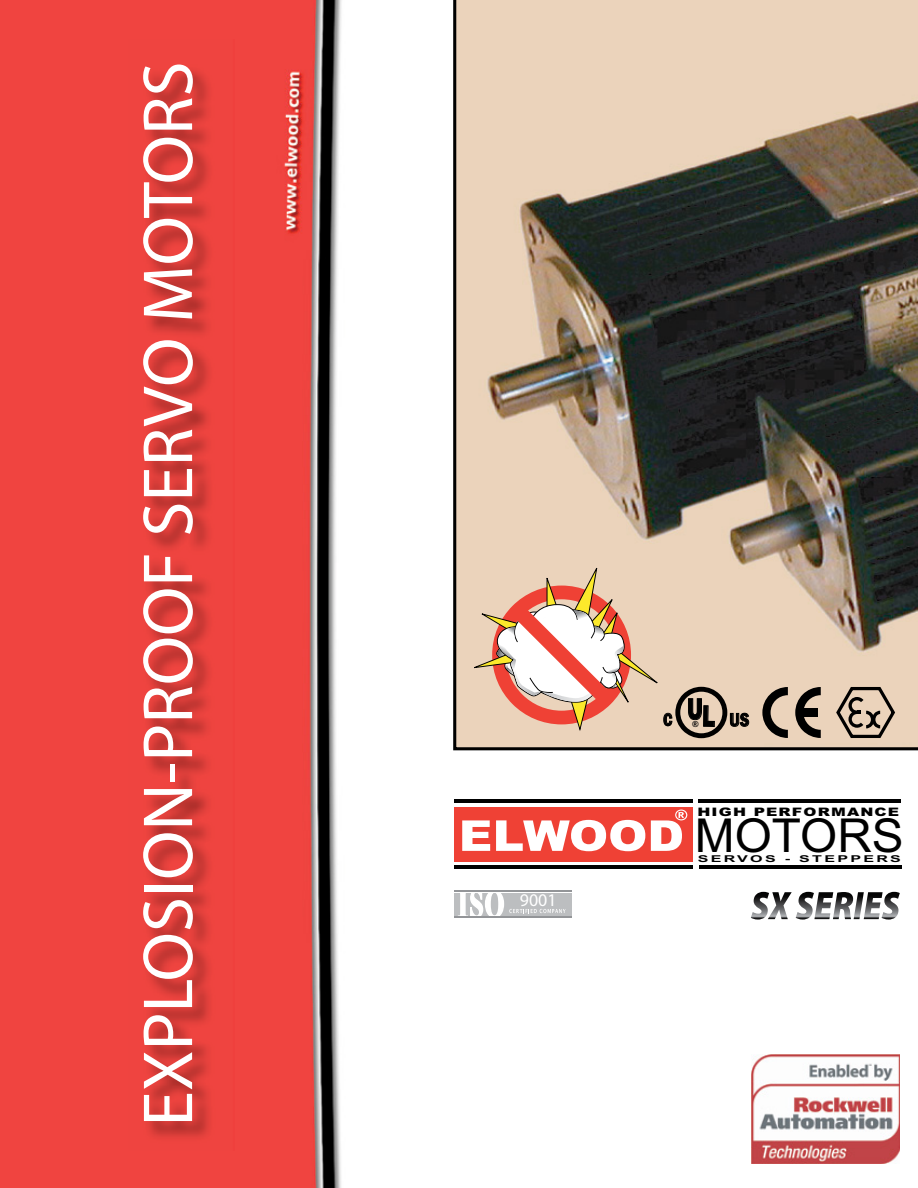
<style>
.page{position:relative;width:918px;height:1188px;background:#fff}
.page>*{position:absolute;margin:0;border:0;box-sizing:border-box;transform-origin:0 0}
.t1{font:71.4px "Myriad";color:#fff}
.t2{font:46.8px "Arial";color:#000}
.t3{font:600 condensed 19.2px "Franklin Gothic";color:#000;scale:.95 1}
.t4{font:600 condensed 18.15px "Franklin Gothic";color:#000;scale:.93 1}
.t5{font:17.85px "Myriad";color:#fff}
.t6{font:900 11.7px "Arial";letter-spacing:.075em;color:#000;scale:1.34 1}
.t7{font:700 9.45px "Arial";letter-spacing:.145em;color:#000;scale:1.7 1}
.t8{font:900 8.4px "Arial";color:#000}
</style>
<div class="page">
<img style="left:0;top:0;width:342px;height:1188px">
<svg style="left:453px;top:0;width:465px;height:750px"></svg>
<img style="left:129px;top:39px;width:105px;height:1111px">
<div style="left:454px;top:807px;width:239px;height:55px;background:#ef4135"></div>
<hr style="left:454px;top:799px;width:239px;height:4px;background:#000">
<hr style="left:454px;top:866px;width:239px;height:3px;background:#000">
<svg style="left:462px;top:820px;width:28px;height:31px"></svg>
<svg style="left:496px;top:820px;width:149px;height:31px"></svg>
<svg style="left:651px;top:810px;width:36px;height:41px"></svg>
<hr style="left:699px;top:865px;width:202px;height:4px;background:#000">
<hr style="left:698px;top:799px;width:202px;height:4px;background:#000">
<div style="left:454px;top:893px;width:117px;height:22px;background:#bcbec0"></div>
<svg style="left:458px;top:893px;width:108px;height:23px"></svg>
<hr style="left:454px;top:916px;width:117px;height:2px;background:#939598">
<hr style="left:454px;top:890px;width:117px;height:2px;background:#939598">
<svg style="left:751px;top:892px;width:149px;height:28px"></svg>
<img style="left:751px;top:1055px;width:149px;height:108px">
<svg style="left:474px;top:568px;width:275px;height:170px"></svg>
<p class="t1" style="left:133px;top:1126px;width:1067px;rotate:-90deg">EXPLOSION-PROOF SERVO MOTORS</p>
<p class="t5" style="left:520px;top:892px;width:38px">9001</p>
<p class="t4" style="left:663px;top:707px;width:44px">C <sup>U</sup></p>
<p class="t8" style="left:692px;top:718px;width:8px">®</p>
<p class="t3" style="left:729px;top:707px;width:22px">US</p>
<p class="t6" style="left:697px;top:803px;width:152px">HIGH PERFORMANCE</p>
<p class="t7" style="left:698px;top:853px;width:121px">SERVOS - STEPPERS</p>
<p class="t2" style="left:695px;top:805px;width:210px">MOTORS</p>
</div>
